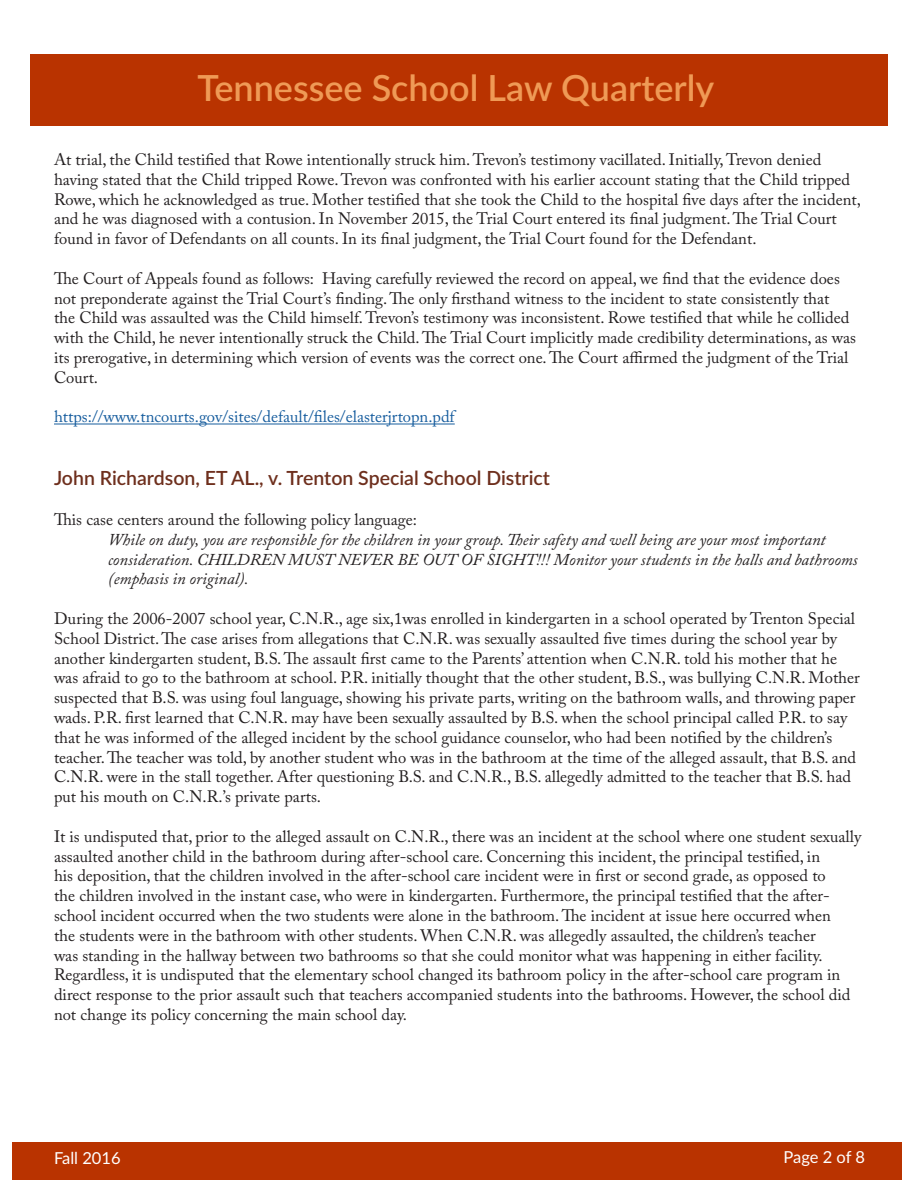
<style>
.page{position:relative;width:918px;height:1188px;background:#fff}
.page>*{position:absolute;margin:0;border:0;box-sizing:border-box;transform-origin:0 0}
.t1{font:600 36px "Lato";color:#ef9a56}
.t2{font:600 19.5px "Lato";color:#6e2f1d}
.t3{font:16.5px/19.8px "Adobe Caslon Pro";color:#231f20}
.t4{font:italic 16.5px/19.8px "Adobe Caslon Pro";color:#231f20}
.t5{font:16.5px "Adobe Caslon Pro";color:#175d9e}
.t6{font:16.5px "Lato";color:#fff}
</style>
<div class="page">
<div style="left:12px;top:1142px;width:890px;height:38px;background:#b93300"></div>
<div style="left:30px;top:54px;width:858px;height:72px;background:#b93300"></div>
<hr style="left:54px;top:424px;width:401px;height:1px;background:#175d9e">
<h1 class="t1" style="left:197px;top:62px;width:519px">Tennessee School Law Quarterly</h1>
<p class="t3" style="left:54px;top:149px;width:809px">At trial, the Child testified that Rowe intentionally struck him. Trevon’s testimony vacillated. Initially, Trevon denied having stated that the Child tripped Rowe. Trevon was confronted with his earlier account stating that the Child tripped Rowe, which he acknowledged as true. Mother testified that she took the Child to the hospital five days after the incident, and he was diagnosed with a contusion. In November 2015, the Trial Court entered its final judgment. The Trial Court found in favor of Defendants on all counts. In its final judgment, the Trial Court found for the Defendant.</p>
<p class="t3" style="left:54px;top:268px;width:804px">The Court of Appeals found as follows: Having carefully reviewed the record on appeal, we find that the evidence does not preponderate against the Trial Court’s finding. The only firsthand witness to the incident to state consistently that<br>the Child was assaulted was the Child himself. Trevon’s testimony was inconsistent. Rowe testified that while he collided with the Child, he never intentionally struck the Child. The Trial Court implicitly made credibility determinations, as was its prerogative, in determining which version of events was the correct one. The Court affirmed the judgment of the Trial Court.</p>
<p class="t5" style="left:54px;top:407px;width:402px">https://www.tncourts.gov/sites/default/files/elasterjrtopn.pdf</p>
<p class="t2" style="left:54px;top:464px;width:498px">John Richardson, ET AL., v. Trenton Special School District</p>
<p class="t3" style="left:54px;top:509px;width:365px">This case centers around the following policy language:</p>
<p class="t4" style="left:108px;top:529px;width:751px">While on duty, you are responsible for the children in your group. Their safety and well being are your most important consideration. CHILDREN MUST NEVER BE OUT OF SIGHT!!! Monitor your students in the halls and bathrooms (emphasis in original).</p>
<p class="t3" style="left:54px;top:608px;width:807px">During the 2006-2007 school year, C.N.R., age six,1was enrolled in kindergarten in a school operated by Trenton Special School District. The case arises from allegations that C.N.R. was sexually assaulted five times during the school year by another kindergarten student, B.S. The assault first came to the Parents’ attention when C.N.R. told his mother that he was afraid to go to the bathroom at school. P.R. initially thought that the other student, B.S., was bullying C.N.R. Mother suspected that B.S. was using foul language, showing his private parts, writing on the bathroom walls, and throwing paper wads. P.R. first learned that C.N.R. may have been sexually assaulted by B.S. when the school principal called P.R. to say that he was informed of the alleged incident by the school guidance counselor, who had been notified by the children’s teacher. The teacher was told, by another student who was in the bathroom at the time of the alleged assault, that B.S. and C.N.R. were in the stall together. After questioning B.S. and C.N.R., B.S. allegedly admitted to the teacher that B.S. had put his mouth on C.N.R.’s private parts.</p>
<p class="t3" style="left:54px;top:826px;width:809px">It is undisputed that, prior to the alleged assault on C.N.R., there was an incident at the school where one student sexually assaulted another child in the bathroom during after-school care. Concerning this incident, the principal testified, in<br>his deposition, that the children involved in the after-school care incident were in first or second grade, as opposed to<br>the children involved in the instant case, who were in kindergarten. Furthermore, the principal testified that the after&shy;school incident occurred when the two students were alone in the bathroom. The incident at issue here occurred when<br>the students were in the bathroom with other students. When C.N.R. was allegedly assaulted, the children’s teacher<br>was standing in the hallway between two bathrooms so that she could monitor what was happening in either facility.<br>Regardless, it is undisputed that the elementary school changed its bathroom policy in the after-school care program in direct response to the prior assault such that teachers accompanied students into the bathrooms. However, the school did not change its policy concerning the main school day.</p>
<p class="t6" style="left:54px;top:1147px;width:68px">Fall 2016</p>
<p class="t6" style="left:784px;top:1145px;width:83px">Page 2 of 8</p>
</div>
